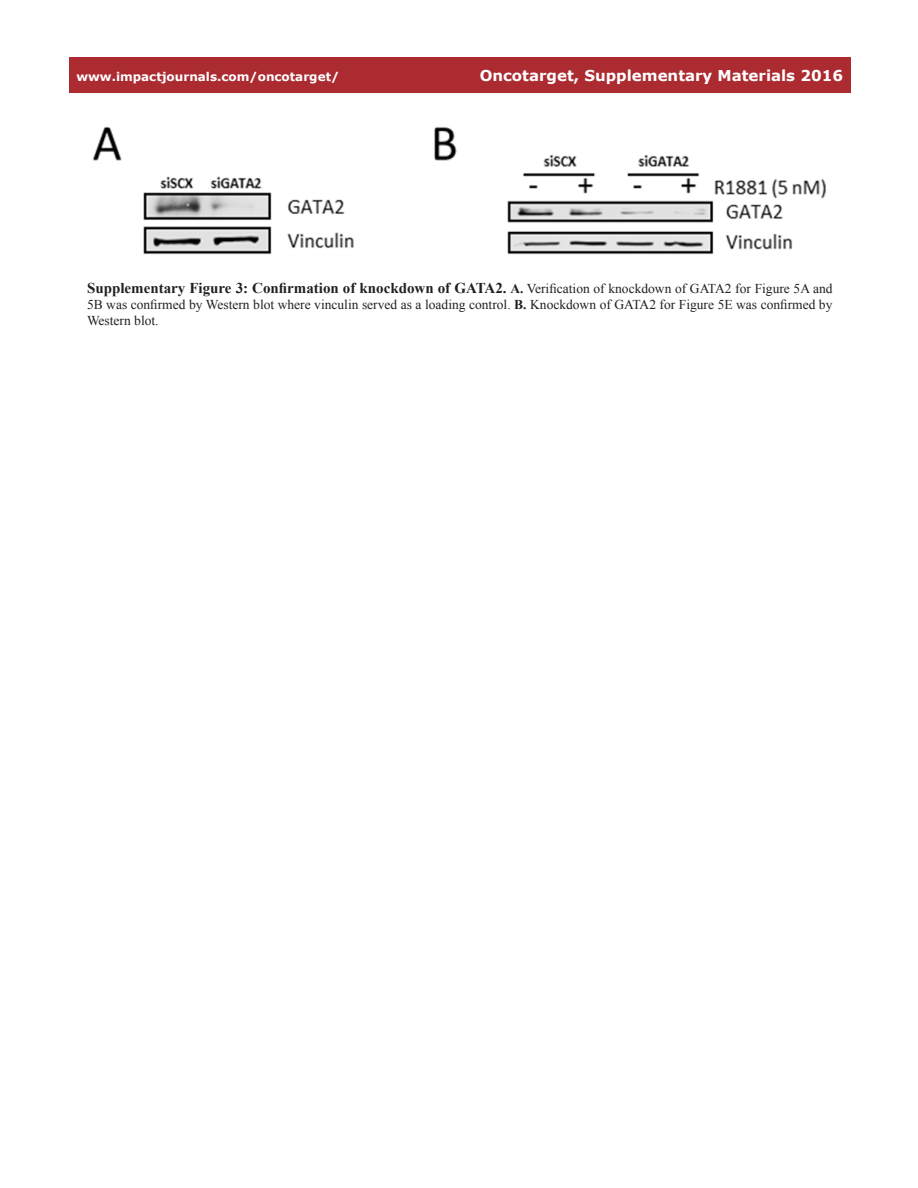
<style>
.page{position:relative;width:918px;height:1188px;background:#fff}
.page>*{position:absolute;margin:0;border:0;box-sizing:border-box;transform-origin:0 0}
.figuretext{font:700 15px "Times New Roman";color:#231f20}
.t1{font:700 15px "Verdana";color:#fff}
.figuretext-2{font:13.5px/16.2px "Times New Roman";color:#231f20}
.t2{font:700 12px "Verdana";color:#fff}
.s1{font-size:13.5px}
.s2{font-weight:400;font-size:13.5px}
.s3{font-weight:700}
</style>
<div class="page">
<div style="left:69px;top:57px;width:781px;height:36px;background:#ac2b31"></div>
<img style="left:93px;top:126px;width:733px;height:129px">
<p class="t2" style="left:76px;top:68px;width:264px">www.impactjournals.com/oncotarget/</p>
<p class="t1" style="left:480px;top:65px;width:365px">Oncotarget, Supplementary Materials 2016</p>
<p class="figuretext" style="left:87px;top:277px;width:747px">Supplementary Figure 3: Confirmation of knockdown of GATA2. <span class="s1">A.</span> <span class="s2">Verification of knockdown of GATA2 for Figure 5A and</span></p>
<p class="figuretext-2" style="left:87px;top:296px;width:747px">5B was confirmed by Western blot where vinculin served as a loading control. <span class="s3">B.</span> Knockdown of GATA2 for Figure 5E was confirmed by<br>Western blot.</p>
</div>
